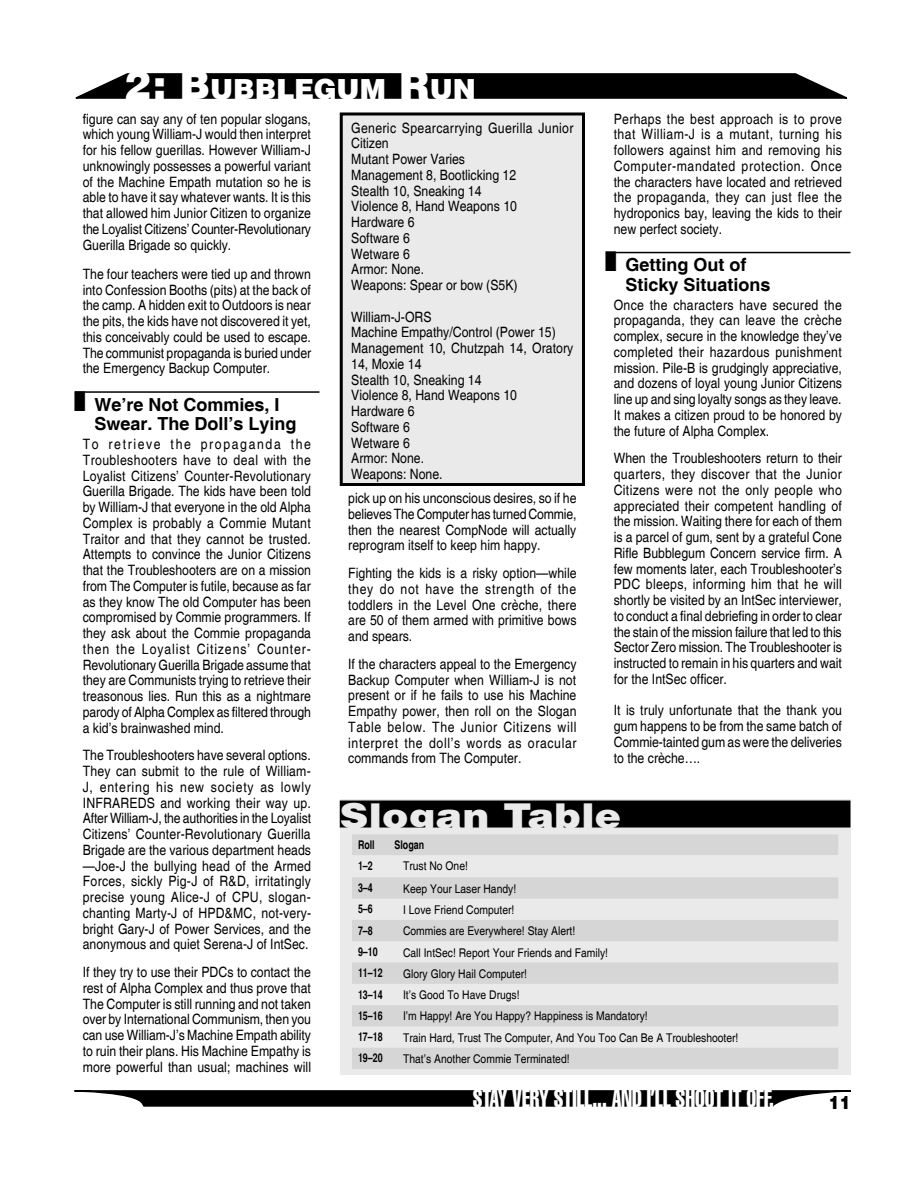
<style>
.page{position:relative;width:918px;height:1188px;background:#fff}
.page>*{position:absolute;margin:0;border:0;box-sizing:border-box;transform-origin:0 0}
.Sidebar_3-col_head{font:900 34.2px "Helvetica";letter-spacing:.01em;color:#eaeaea;scale:1.16 1}
.Header_text_left{font:900 27.75px "Helvetica";letter-spacing:-.005em;color:#fff}
.Footer_text_right{font:extra-condensed 24.6px "Helvetica";color:#fff;scale:.85 1}
.t1{font:900 18.15px "Helvetica";color:#000;scale:.91 1}
.Subhead_2{font:700 18px/19.5px "Helvetica";color:#000}
.Body_text{font:condensed 14.25px/15.8px "Helvetica";color:#000;text-align:justify;scale:1.05 1}
.Body_text-2{font:condensed 14.25px/15.8px "Helvetica";letter-spacing:.02em;color:#000;scale:1.05 1}
.Body_text-3{font:condensed 12px "Helvetica";color:#000;scale:1.05 1}
.Weapons_table{font:700 condensed 12px "Helvetica";color:#000;scale:.9 1}
.s1{font-size:39.6px}
</style>
<div class="page">
<svg style="left:74px;top:1090px;width:777px;height:17px;background:#272727"></svg>
<svg style="left:75px;top:73px;width:772px;height:26px;background:#131313"></svg>
<hr style="left:75px;top:391px;width:245px;height:2px;background:#000">
<hr style="left:606px;top:252px;width:244px;height:1px;background:#000">
<div style="left:340px;top:800px;width:510px;height:276px;background:#eaeaea"></div>
<div style="left:340px;top:801px;width:510px;height:27px;background:#000"></div>
<svg style="left:352px;top:834px;width:486px;height:235px;fill:#d6d6d6"></svg>
<div style="left:341px;top:114px;width:242px;height:370px;background:#eaeaea"></div>
<div style="left:340px;top:112px;width:245px;height:374px;border:3px solid #000"></div>
<p class="Header_text_left" style="left:124px;top:71px;width:354px"><span class="s1">2: B</span>UBBLEGUM <span class="s1">R</span>UN</p>
<p class="Body_text" style="left:83px;top:111px;width:219px">figure can say any of ten popular slogans, which young William-J would then interpret for his fellow guerillas. However William-J unknowingly possesses a powerful variant of the Machine Empath mutation so he is able to have it say whatever wants. It is this that allowed him Junior Citizen to organize the Loyalist Citizens’ Counter-Revolutionary Guerilla Brigade so quickly.</p>
<p class="Body_text" style="left:83px;top:266px;width:219px">The four teachers were tied up and thrown into Confession Booths (pits) at the back of the camp. A hidden exit to Outdoors is near the pits, the kids have not discovered it yet, this conceivably could be used to escape.<br>The communist propaganda is buried under the Emergency Backup Computer.</p>
<p class="Subhead_2" style="left:94px;top:396px;width:204px;text-indent:-20px">■ We’re Not Commies, I<br>Swear. The Doll’s Lying</p>
<p class="Body_text" style="left:83px;top:436px;width:219px">To retrieve the propaganda the Troubleshooters have to deal with the Loyalist Citizens’ Counter-Revolutionary Guerilla Brigade. The kids have been told by William-J that everyone in the old Alpha Complex is probably a Commie Mutant Traitor and that they cannot be trusted.<br>Attempts to convince the Junior Citizens that the Troubleshooters are on a mission from The Computer is futile, because as far as they know The old Computer has been compromised by Commie programmers. If they ask about the Commie propaganda then the Loyalist Citizens’ Counter-Revolutionary Guerilla Brigade assume that they are Communists trying to retrieve their treasonous lies. Run this as a nightmare parody of Alpha Complex as filtered through a kid’s brainwashed mind.</p>
<p class="Body_text" style="left:83px;top:748px;width:219px">The Troubleshooters have several options.<br>They can submit to the rule of William-J, entering his new society as lowly INFRAREDS and working their way up.<br>After William-J, the authorities in the Loyalist Citizens’ Counter-Revolutionary Guerilla Brigade are the various department heads —Joe-J the bullying head of the Armed Forces, sickly Pig-J of R&amp;D, irritatingly precise young Alice-J of CPU, slogan&shy;chanting Marty-J of HPD&amp;MC, not-very&shy;bright Gary-J of Power Services, and the anonymous and quiet Serena-J of IntSec.</p>
<p class="Body_text" style="left:83px;top:964px;width:219px">If they try to use their PDCs to contact the rest of Alpha Complex and thus prove that The Computer is still running and not taken over by International Communism, then you can use William-J’s Machine Empath ability to ruin their plans. His Machine Empathy is more powerful than usual; machines will</p>
<p class="Body_text" style="left:614px;top:111px;width:219px">Perhaps the best approach is to prove that William-J is a mutant, turning his followers against him and removing his Computer-mandated protection. Once the characters have located and retrieved the propaganda, they can just flee the hydroponics bay, leaving the kids to their new perfect society.</p>
<p class="Subhead_2" style="left:626px;top:256px;width:147px;text-indent:-20px">■ Getting Out of<br>Sticky Situations</p>
<p class="Body_text" style="left:614px;top:297px;width:219px">Once the characters have secured the propaganda, they can leave the crèche complex, secure in the knowledge they’ve completed their hazardous punishment mission. Pile-B is grudgingly appreciative, and dozens of loyal young Junior Citizens line up and sing loyalty songs as they leave.<br>It makes a citizen proud to be honored by the future of Alpha Complex.</p>
<p class="Body_text" style="left:614px;top:451px;width:219px">When the Troubleshooters return to their quarters, they discover that the Junior Citizens were not the only people who appreciated their competent handling of the mission. Waiting there for each of them is a parcel of gum, sent by a grateful Cone Rifle Bubblegum Concern service firm. A few moments later, each Troubleshooter’s PDC bleeps, informing him that he will shortly be visited by an IntSec interviewer, to conduct a final debriefing in order to clear the stain of the mission failure that led to this Sector Zero mission. The Troubleshooter is instructed to remain in his quarters and wait for the IntSec officer.</p>
<p class="Body_text" style="left:614px;top:703px;width:219px">It is truly unfortunate that the thank you gum happens to be from the same batch of Commie-tainted gum as were the deliveries to the crèche….</p>
<p class="Sidebar_3-col_head" style="left:340px;top:794px;width:244px">Slogan Table</p>
<p class="Weapons_table" style="left:358px;top:838px;width:20px">Roll</p>
<p class="Weapons_table" style="left:395px;top:838px;width:34px">Slogan</p>
<p class="Weapons_table" style="left:358px;top:858px;width:18px">1–2</p>
<p class="Body_text-3" style="left:403px;top:859px;width:63px">Trust No One!</p>
<p class="Weapons_table" style="left:358px;top:881px;width:18px">3–4</p>
<p class="Body_text-3" style="left:403px;top:881px;width:109px">Keep Your Laser Handy!</p>
<p class="Weapons_table" style="left:358px;top:902px;width:18px">5–6</p>
<p class="Body_text-3" style="left:403px;top:903px;width:108px">I Love Friend Computer!</p>
<p class="Weapons_table" style="left:358px;top:923px;width:18px">7–8</p>
<p class="Body_text-3" style="left:403px;top:924px;width:166px">Commies are Everywhere! Stay Alert!</p>
<p class="Weapons_table" style="left:358px;top:945px;width:23px">9–10</p>
<p class="Body_text-3" style="left:403px;top:945px;width:197px">Call IntSec! Report Your Friends and Family!</p>
<p class="Weapons_table" style="left:358px;top:966px;width:29px">11–12</p>
<p class="Body_text-3" style="left:403px;top:967px;width:120px">Glory Glory Hail Computer!</p>
<p class="Weapons_table" style="left:358px;top:987px;width:29px">13–14</p>
<p class="Body_text-3" style="left:403px;top:988px;width:113px">It’s Good To Have Drugs!</p>
<p class="Weapons_table" style="left:358px;top:1008px;width:29px">15–16</p>
<p class="Body_text-3" style="left:403px;top:1009px;width:234px">I’m Happy! Are You Happy? Happiness is Mandatory!</p>
<p class="Weapons_table" style="left:358px;top:1030px;width:29px">17–18</p>
<p class="Body_text-3" style="left:403px;top:1031px;width:321px">Train Hard, Trust The Computer, And You Too Can Be A Troubleshooter!</p>
<p class="Weapons_table" style="left:358px;top:1051px;width:29px">19–20</p>
<p class="Body_text-3" style="left:403px;top:1052px;width:160px">That’s Another Commie Terminated!</p>
<p class="Body_text-2" style="left:351px;top:120px;width:213px">Generic Spearcarrying Guerilla Junior<br>Citizen</p>
<p class="Body_text" style="left:351px;top:151px;width:110px">Mutant Power Varies</p>
<p class="Body_text" style="left:351px;top:167px;width:159px">Management 8, Bootlicking 12</p>
<p class="Body_text" style="left:351px;top:183px;width:126px">Stealth 10, Sneaking 14</p>
<p class="Body_text" style="left:351px;top:199px;width:159px">Violence 8, Hand Weapons 10</p>
<p class="Body_text" style="left:351px;top:214px;width:62px">Hardware 6</p>
<p class="Body_text" style="left:351px;top:230px;width:57px">Software 6</p>
<p class="Body_text" style="left:351px;top:246px;width:57px">Wetware 6</p>
<p class="Body_text" style="left:351px;top:262px;width:71px">Armor: None.</p>
<p class="Body_text" style="left:351px;top:277px;width:160px">Weapons: Spear or bow (S5K)</p>
<p class="Body_text" style="left:351px;top:309px;width:78px">William-J-ORS</p>
<p class="Body_text" style="left:351px;top:325px;width:196px">Machine Empathy/Control (Power 15)</p>
<p class="Body_text" style="left:351px;top:340px;width:213px">Management 10, Chutzpah 14, Oratory<br>14, Moxie 14</p>
<p class="Body_text" style="left:351px;top:372px;width:126px">Stealth 10, Sneaking 14</p>
<p class="Body_text" style="left:351px;top:388px;width:159px">Violence 8, Hand Weapons 10</p>
<p class="Body_text" style="left:351px;top:403px;width:62px">Hardware 6</p>
<p class="Body_text" style="left:351px;top:419px;width:57px">Software 6</p>
<p class="Body_text" style="left:351px;top:435px;width:57px">Wetware 6</p>
<p class="Body_text" style="left:351px;top:451px;width:71px">Armor: None.</p>
<p class="Body_text" style="left:351px;top:466px;width:89px">Weapons: None.</p>
<p class="Body_text" style="left:348px;top:490px;width:219px">pick up on his unconscious desires, so if he believes The Computer has turned Commie, then the nearest CompNode will actually reprogram itself to keep him happy.</p>
<p class="Body_text" style="left:348px;top:565px;width:219px">Fighting the kids is a risky option—while they do not have the strength of the toddlers in the Level One crèche, there are 50 of them armed with primitive bows and spears.</p>
<p class="Body_text" style="left:348px;top:656px;width:219px">If the characters appeal to the Emergency Backup Computer when William-J is not present or if he fails to use his Machine Empathy power, then roll on the Slogan Table below. The Junior Citizens will interpret the doll’s words as oracular commands from The Computer.</p>
<p class="Footer_text_right" style="left:473px;top:1083px;width:356px">STAY VERY STILL... AND I’LL SHOOT IT OFF.</p>
<p class="t1" style="left:829px;top:1091px;width:26px">11</p>
</div>
